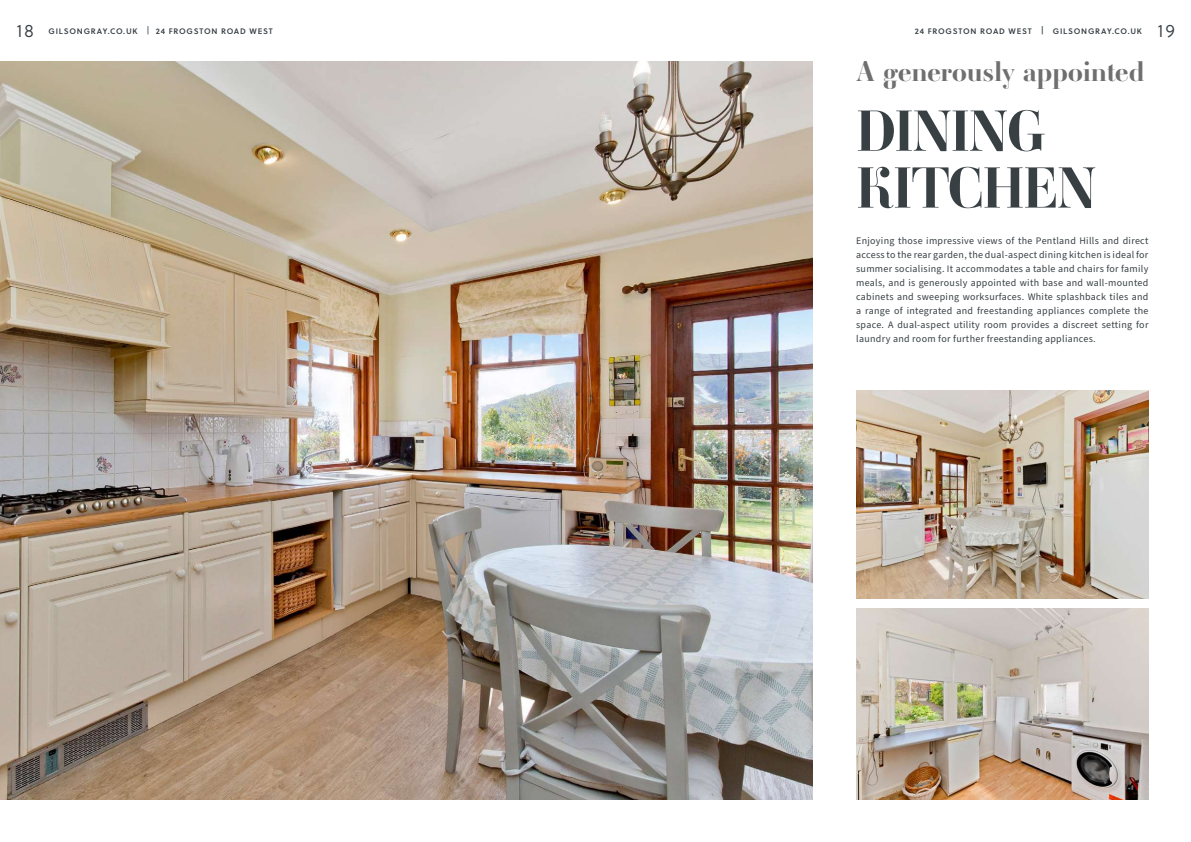
<style>
.page{position:relative;width:1191px;height:842px;background:#fff}
.page>*{position:absolute;margin:0;border:0;box-sizing:border-box;transform-origin:0 0}
.t1{font:700 56.9px/56.9px "Ambroise Std";letter-spacing:-.02em;color:#384044}
.t2{font:700 28px "Ambroise Std";letter-spacing:.01em;color:#706f6f}
.t3{font:300 18px "Soleil";color:#384044}
.t4{font:10px/14px "Source Sans Pro";letter-spacing:.03em;color:#384044;text-align:justify}
.t5{font:8px "Soleil Sb";letter-spacing:.1em;color:#384044}
.s1{font-family:"Soleil"}
</style>
<div class="page">
<img style="left:0;top:61px;width:812px;height:738px">
<img style="left:856px;top:391px;width:292px;height:208px">
<img style="left:856px;top:608px;width:292px;height:191px">
<h3 class="t3" style="left:16px;top:18px;width:19px">18</h3>
<p class="t5" style="left:49px;top:25px;width:226px">GILSONGRAY.CO.UK <span class="s1">|</span> 24 FROGSTON ROAD WEST</p>
<p class="t5" style="left:915px;top:25px;width:229px">24 FROGSTON ROAD WEST | GILSONGRAY.CO.UK</p>
<h3 class="t3" style="left:1157px;top:18px;width:19px">19</h3>
<h2 class="t2" style="left:856px;top:54px;width:289px">A generously appointed</h2>
<h1 class="t1" style="left:856px;top:103px;width:242px">DINING<br>KITCHEN</h1>
<p class="t4" style="left:856px;top:234px;width:294px">Enjoying those impressive views of the Pentland Hills and direct access to the rear garden, the dual-aspect dining kitchen is ideal for summer socialising. It accommodates a table and chairs for family meals, and is generously appointed with base and wall-mounted cabinets and sweeping worksurfaces. White splashback tiles and a range of integrated and freestanding appliances complete the space. A dual-aspect utility room provides a discreet setting for laundry and room for further freestanding appliances.</p>
</div>
